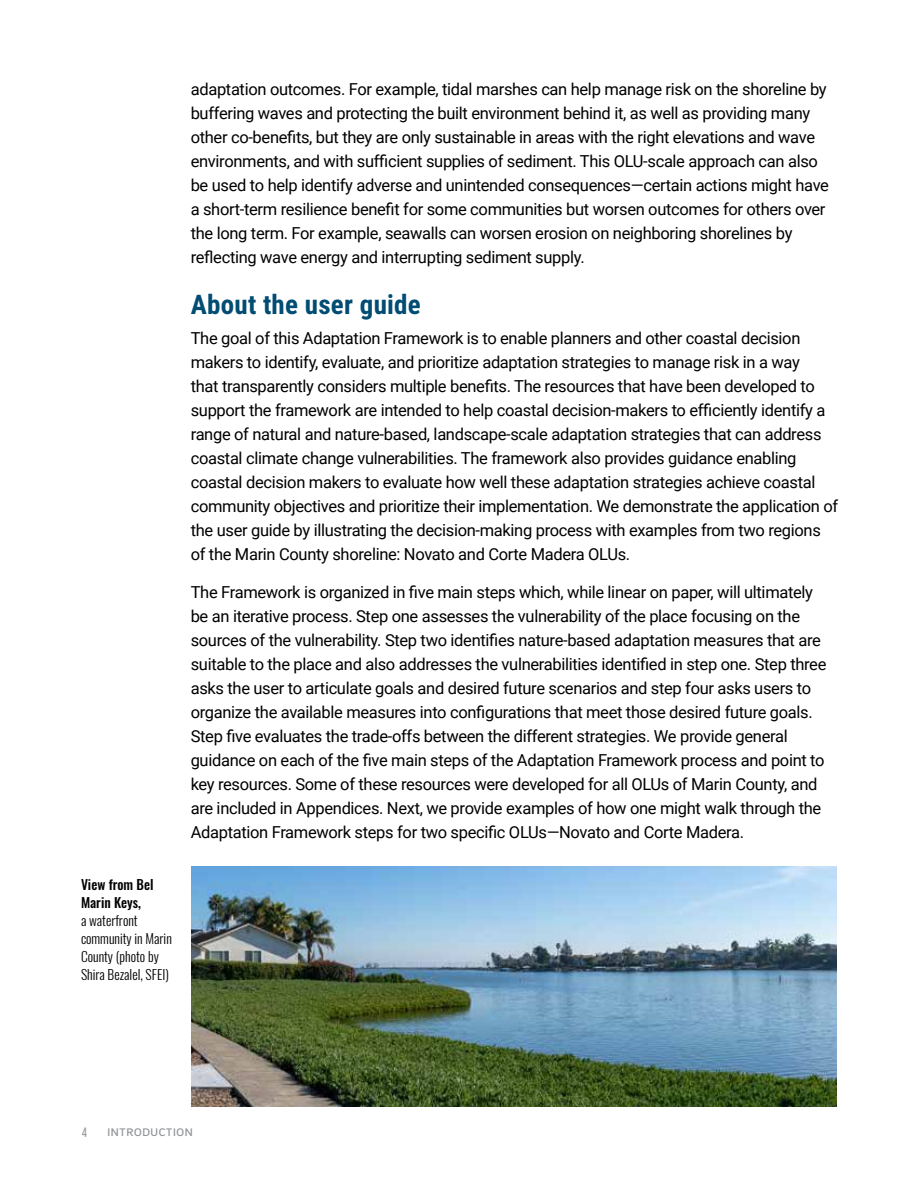
<style>
.page{position:relative;width:918px;height:1188px;background:#fff}
.page>*{position:absolute;margin:0;border:0;box-sizing:border-box;transform-origin:0 0}
.t1{font:700 27px "Roboto Condensed";letter-spacing:.01em;color:#014c73}
.t2{font:16.5px/24px "Roboto";letter-spacing:-.02em;color:#000}
.t3{font:15px "Brix Sans";color:#939598}
.t4{font:300 13.5px/18px "Oswald";color:#000}
.t5{font:500 13.5px/18px "Oswald";color:#000}
.t6{font:13.5px "Chartwell Bars";color:#939598}
</style>
<div class="page">
<img style="left:192px;top:866px;width:645px;height:241px">
<p class="t5" style="left:81px;top:876px;width:74px">View from Bel<br>Marin Keys,</p>
<p class="t4" style="left:81px;top:911px;width:92px">a waterfront community in Marin<br>County (photo by<br>Shira Bezalel, SFEI)</p>
<p class="t2" style="left:191px;top:76px;width:640px">adaptation outcomes. For example, tidal marshes can help manage risk on the shoreline by buffering waves and protecting the built environment behind it, as well as providing many other co-benefits, but they are only sustainable in areas with the right elevations and wave environments, and with sufficient supplies of sediment. This OLU-scale approach can also be used to help identify adverse and unintended consequences—certain actions might have a short-term resilience benefit for some communities but worsen outcomes for others over the long term. For example, seawalls can worsen erosion on neighboring shorelines by reflecting wave energy and interrupting sediment supply.</p>
<h1 class="t1" style="left:191px;top:285px;width:232px">About the user guide</h1>
<p class="t2" style="left:191px;top:326px;width:649px">The goal of this Adaptation Framework is to enable planners and other coastal decision makers to identify, evaluate, and prioritize adaptation strategies to manage risk in a way<br>that transparently considers multiple benefits. The resources that have been developed to support the framework are intended to help coastal decision-makers to efficiently identify a range of natural and nature-based, landscape-scale adaptation strategies that can address coastal climate change vulnerabilities. The framework also provides guidance enabling coastal decision makers to evaluate how well these adaptation strategies achieve coastal community objectives and prioritize their implementation. We demonstrate the application of the user guide by illustrating the decision-making process with examples from two regions of the Marin County shoreline: Novato and Corte Madera OLUs.</p>
<p class="t2" style="left:191px;top:579px;width:637px">The Framework is organized in five main steps which, while linear on paper, will ultimately be an iterative process. Step one assesses the vulnerability of the place focusing on the sources of the vulnerability. Step two identifies nature-based adaptation measures that are suitable to the place and also addresses the vulnerabilities identified in step one. Step three asks the user to articulate goals and desired future scenarios and step four asks users to organize the available measures into configurations that meet those desired future goals.<br>Step five evaluates the trade-offs between the different strategies. We provide general guidance on each of the five main steps of the Adaptation Framework process and point to key resources. Some of these resources were developed for all OLUs of Marin County, and are included in Appendices. Next, we provide examples of how one might walk through the Adaptation Framework steps for two specific OLUs—Novato and Corte Madera.</p>
<p class="t6" style="left:82px;top:1124px;width:6px">4</p>
<p class="t3" style="left:107px;top:1121px;width:88px">introduction</p>
</div>
